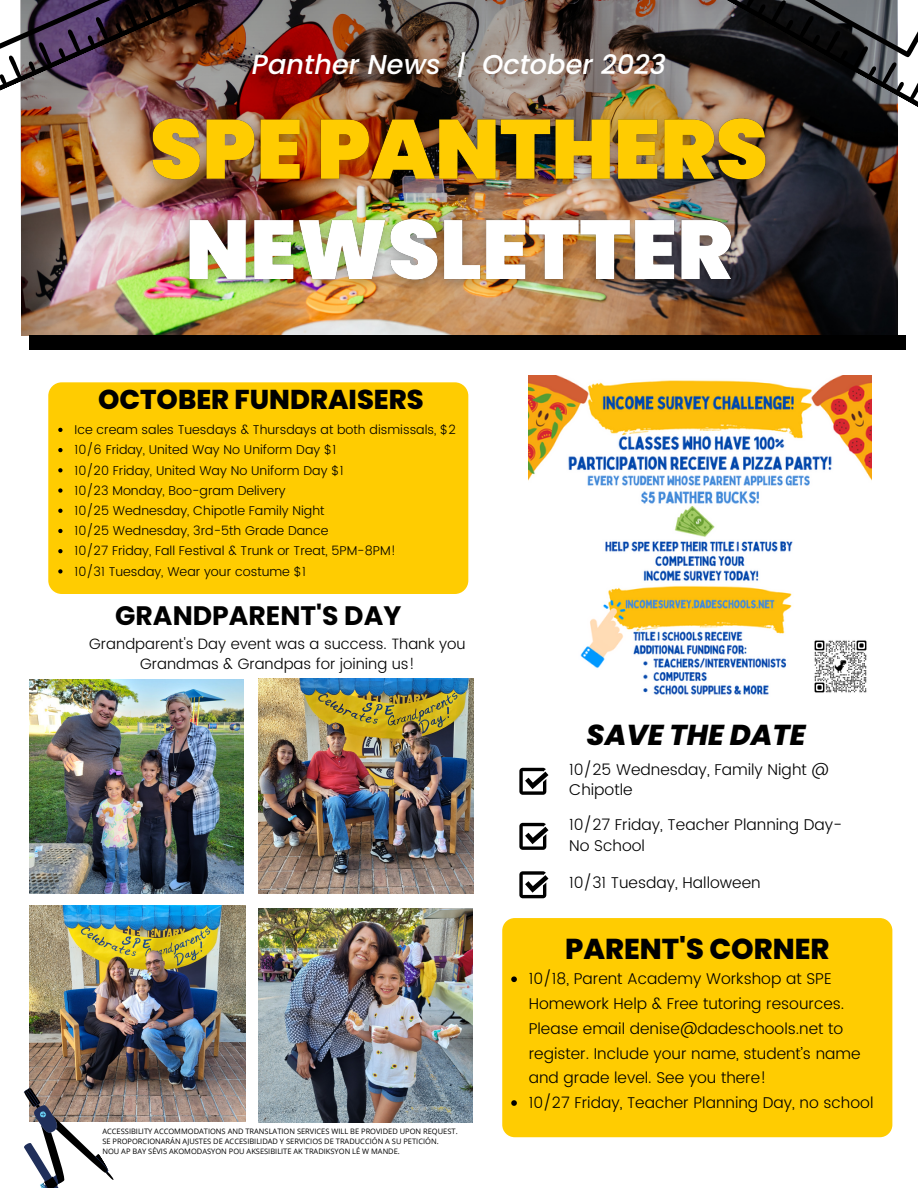
<style>
.page{position:relative;width:918px;height:1188px;background:#fff}
.page>*{position:absolute;margin:0;border:0;box-sizing:border-box;transform-origin:0 0}
.t1{font:800 28.8px "Poppins";color:#000}
.t2{font:italic 800 28.8px "Poppins";color:#000}
.t3{font:800 27.3px "Poppins";color:#000}
.t4{font:italic 500 27.15px "Poppins";color:#fff}
.t5{font:700 26.7px "Poppins";color:#000}
.t6{font:300 15.6px/24.8px "Poppins";color:#000}
.t7{font:300 15px/20.2px "Poppins";color:#000;text-align:center}
.t8{font:300 12.75px "Poppins";color:#000}
.t9{font:7.5px "Open Sans";color:#000}
</style>
<div class="page">
<img style="left:21px;top:251px;width:876px;height:84px">
<div style="left:48px;top:382px;width:420px;height:212px;background:#ffcc01;border-radius:13px"></div>
<div style="left:502px;top:918px;width:390px;height:219px;background:#ffcc01;border-radius:13px"></div>
<img style="left:21px;top:0;width:876px;height:251px">
<svg style="left:519px;top:768px;width:29px;height:27px"></svg>
<svg style="left:519px;top:823px;width:29px;height:27px"></svg>
<svg style="left:519px;top:871px;width:29px;height:27px"></svg>
<div style="left:30px;top:335px;width:876px;height:15px;background:#000"></div>
<img style="left:0;top:0;width:282px;height:102px">
<svg style="left:633px;top:0;width:285px;height:112px;background:#454241"></svg>
<img style="left:30px;top:680px;width:213px;height:214px">
<img style="left:258px;top:908px;width:214px;height:214px">
<img style="left:258px;top:679px;width:215px;height:215px">
<img style="left:30px;top:906px;width:216px;height:216px">
<svg style="left:23px;top:1075px;width:95px;height:113px"></svg>
<img style="left:528px;top:376px;width:343px;height:319px">
<img style="left:809px;top:636px;width:62px;height:59px">
<svg style="left:511px;top:976px;width:6px;height:6px"></svg>
<svg style="left:511px;top:1100px;width:6px;height:6px"></svg>
<svg style="left:58px;top:428px;width:5px;height:4px"></svg>
<svg style="left:58px;top:448px;width:5px;height:4px"></svg>
<svg style="left:58px;top:468px;width:5px;height:4px"></svg>
<svg style="left:58px;top:488px;width:5px;height:5px"></svg>
<svg style="left:58px;top:509px;width:5px;height:4px"></svg>
<svg style="left:58px;top:529px;width:5px;height:4px"></svg>
<svg style="left:58px;top:549px;width:5px;height:4px"></svg>
<svg style="left:58px;top:569px;width:5px;height:5px"></svg>
<img style="left:131px;top:93px;width:657px;height:116px">
<img style="left:168px;top:191px;width:586px;height:118px">
<p class="t4" style="left:252px;top:45px;width:415px">Panther News | October 2023</p>
<p class="t3" style="left:98px;top:381px;width:327px">OCTOBER FUNDRAISERS</p>
<p class="t8" style="left:75px;top:422px;width:383px">Ice cream sales Tuesdays &amp; Thursdays at both dismissals, $2</p>
<p class="t8" style="left:75px;top:443px;width:263px">10/6 Friday, United Way No Uniform Day $1</p>
<p class="t8" style="left:75px;top:463px;width:270px">10/20 Friday, United Way No Uniform Day $1</p>
<p class="t8" style="left:75px;top:483px;width:213px">10/23 Monday, Boo-gram Delivery</p>
<p class="t8" style="left:75px;top:503px;width:251px">10/25 Wednesday, Chipotle Family Night</p>
<p class="t8" style="left:75px;top:523px;width:255px">10/25 Wednesday, 3rd-5th Grade Dance</p>
<p class="t8" style="left:75px;top:544px;width:323px">10/27 Friday, Fall Festival &amp; Trunk or Treat, 5PM-8PM!</p>
<p class="t8" style="left:75px;top:564px;width:233px">10/31 Tuesday, Wear your costume $1</p>
<p class="t5" style="left:115px;top:597px;width:288px">GRANDPARENT'S DAY</p>
<p class="t7" style="left:89px;top:633px;width:378px">Grandparent's Day event was a success. Thank you<br>Grandmas &amp; Grandpas for joining us!</p>
<p class="t9" style="left:102px;top:1126px;width:357px">ACCESSIBILITY ACCOMMODATIONS AND TRANSLATION SERVICES WILL BE PROVIDED UPON REQUEST.</p>
<p class="t9" style="left:102px;top:1136px;width:338px">SE PROPORCIONARÁN AJUSTES DE ACCESIBILIDAD Y SERVICIOS DE TRADUCCIÓN A SU PETICIÓN.</p>
<p class="t9" style="left:102px;top:1146px;width:299px">NOU AP BAY SÉVIS AKOMODASYON POU AKSESIBILITE AK TRADIKSYON LÉ W MANDE.</p>
<p class="t2" style="left:587px;top:715px;width:221px">SAVE THE DATE</p>
<p class="t6" style="left:569px;top:760px;width:261px;line-height:20.2px">10/25 Wednesday, Family Night @<br>Chipotle</p>
<p class="t6" style="left:569px;top:815px;width:275px;line-height:20.2px">10/27 Friday, Teacher Planning Day-<br>No School</p>
<p class="t6" style="left:569px;top:870px;width:193px">10/31 Tuesday, Halloween</p>
<p class="t1" style="left:565px;top:929px;width:266px">PARENT'S CORNER</p>
<p class="t6" style="left:529px;top:967px;width:333px">10/18, Parent Academy Workshop at SPE Homework Help &amp; Free tutoring resources.<br>Please email denise@dadeschools.net to register. Include your name, student’s name and grade level. See you there!</p>
<p class="t6" style="left:529px;top:1090px;width:346px">10/27 Friday, Teacher Planning Day, no school</p>
</div>
